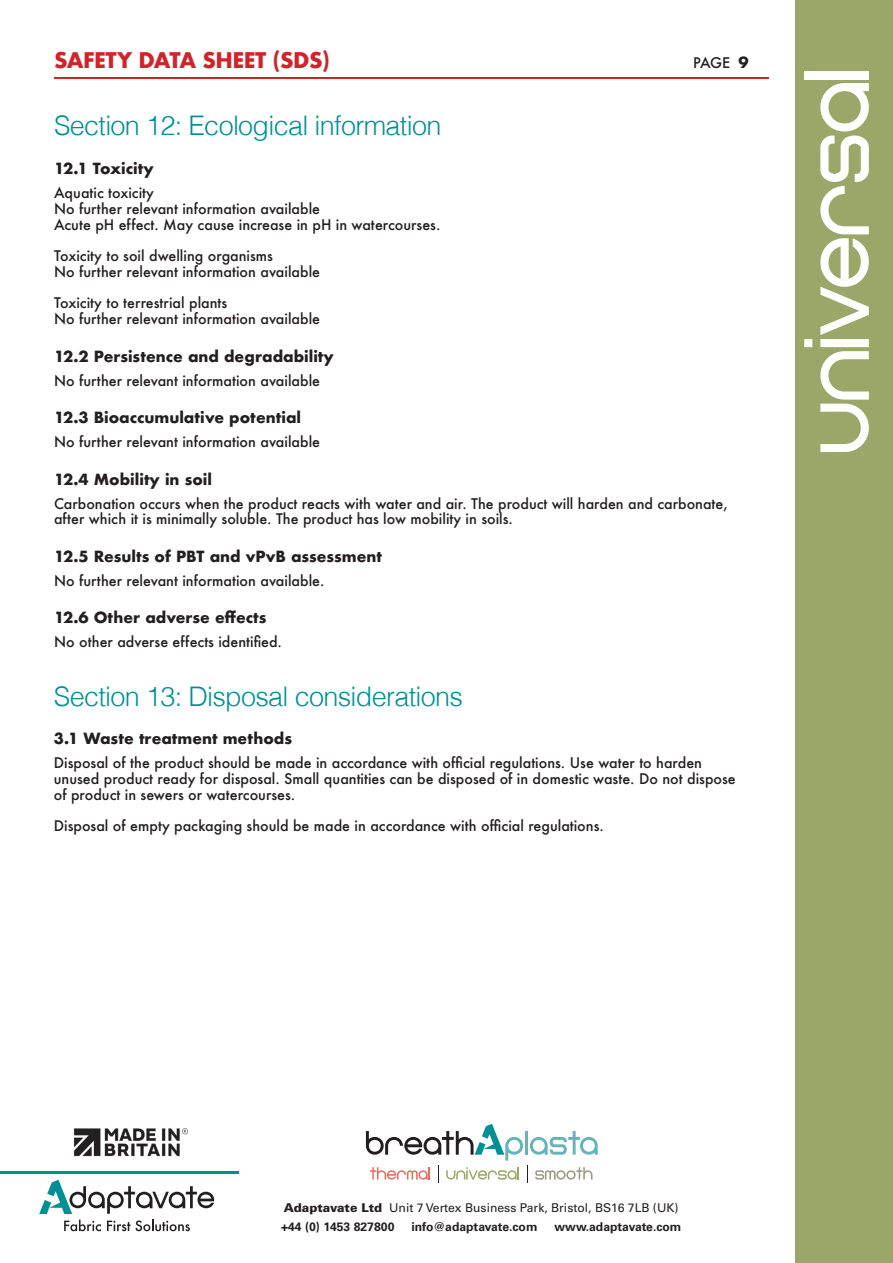
<style>
.page{position:relative;width:893px;height:1263px;background:#fff}
.page>*{position:absolute;margin:0;border:0;box-sizing:border-box;transform-origin:0 0}
.Section{font:300 27px "Helvetica";letter-spacing:-.025em;color:#009094}
.t1{font:700 21px "Futura";letter-spacing:-.025em;color:#d1232a}
.X-Head{font:700 15px "Futura";color:#231f20}
.Body_Text{font:500 14.25px/15.8px "Futura";color:#231f20}
.Body_Text_First_line{font:500 14.25px "Futura";color:#231f20}
.t2{font:12.15px/18.9px "Univers LT Std";color:#231f20}
.t3{font:700 12.15px "Univers LT Std";color:#231f20}
.s1{font-weight:900}
.s2{font-weight:700}
</style>
<div class="page">
<div style="left:796px;top:0;width:97px;height:1263px;background:#9ba768"></div>
<svg style="left:804px;top:83px;width:65px;height:369px"></svg>
<div style="left:804px;top:71px;width:65px;height:8px;background:#fff"></div>
<svg style="left:366px;top:1124px;width:232px;height:59px"></svg>
<hr style="left:54px;top:77px;width:714px;height:1px;background:#d1232a">
<hr style="left:0;top:1171px;width:238px;height:2px;background:#009094">
<svg style="left:39px;top:1180px;width:175px;height:51px"></svg>
<img style="left:73px;top:1128px;width:116px;height:29px">
<p class="t1" style="left:54px;top:45px;width:278px">SAFETY DATA SHEET (SDS)</p>
<p class="Section" style="left:54px;top:103px;width:389px">Section 12: Ecological information</p>
<p class="Body_Text" style="left:693px;top:55px;width:39px">PAGE</p>
<p class="X-Head" style="left:739px;top:52px;width:12px">9</p>
<p class="X-Head" style="left:54px;top:158px;width:101px">12.1 Toxicity</p>
<p class="Body_Text_First_line" style="left:54px;top:183px;width:101px">Aquatic toxicity</p>
<p class="Body_Text" style="left:54px;top:200px;width:268px">No further relevant information available</p>
<p class="Body_Text" style="left:54px;top:216px;width:388px">Acute pH effect. May cause increase in pH in watercourses.</p>
<p class="Body_Text" style="left:54px;top:248px;width:220px">Toxicity to soil dwelling organisms</p>
<p class="Body_Text" style="left:54px;top:263px;width:268px">No further relevant information available</p>
<p class="Body_Text" style="left:54px;top:295px;width:175px">Toxicity to terrestrial plants</p>
<p class="Body_Text" style="left:54px;top:311px;width:268px">No further relevant information available</p>
<p class="X-Head" style="left:54px;top:345px;width:281px">12.2 Persistence and degradability</p>
<p class="Body_Text_First_line" style="left:54px;top:370px;width:268px">No further relevant information available</p>
<p class="X-Head" style="left:54px;top:407px;width:249px">12.3 Bioaccumulative potential</p>
<p class="Body_Text_First_line" style="left:54px;top:432px;width:268px">No further relevant information available</p>
<p class="X-Head" style="left:54px;top:468px;width:159px">12.4 Mobility in soil</p>
<p class="Body_Text_First_line" style="left:54px;top:493px;width:675px">Carbonation occurs when the product reacts with water and air. The product will harden and carbonate,</p>
<p class="Body_Text" style="left:54px;top:511px;width:460px">after which it is minimally soluble. The product has low mobility in soils.</p>
<p class="X-Head" style="left:54px;top:545px;width:329px">12.5 Results of PBT and vPvB assessment</p>
<p class="Body_Text_First_line" style="left:54px;top:571px;width:272px">No further relevant information available.</p>
<p class="X-Head" style="left:54px;top:607px;width:214px">12.6 Other adverse effects</p>
<p class="Body_Text_First_line" style="left:54px;top:632px;width:230px">No other adverse effects identified.</p>
<p class="Section" style="left:54px;top:673px;width:411px">Section 13: Disposal considerations</p>
<p class="X-Head" style="left:54px;top:728px;width:240px">3.1 Waste treatment methods</p>
<p class="Body_Text_First_line" style="left:54px;top:753px;width:650px">Disposal of the product should be made in accordance with official regulations. Use water to harden</p>
<p class="Body_Text" style="left:54px;top:770px;width:683px">unused product ready for disposal. Small quantities can be disposed of in domestic waste. Do not dispose of product in sewers or watercourses.</p>
<p class="Body_Text" style="left:54px;top:818px;width:551px">Disposal of empty packaging should be made in accordance with official regulations.</p>
<p class="t2" style="left:281px;top:1198px;width:399px"><span class="s1">Adaptavate Ltd</span> Unit 7 Vertex Business Park, Bristol, BS16 7LB (UK) <span class="s2">+44 (0) 1453 827800</span></p>
<p class="t3" style="left:411px;top:1219px;width:128px">info@adaptavate.com</p>
<p class="t3" style="left:554px;top:1219px;width:129px">www.adaptavate.com</p>
</div>
